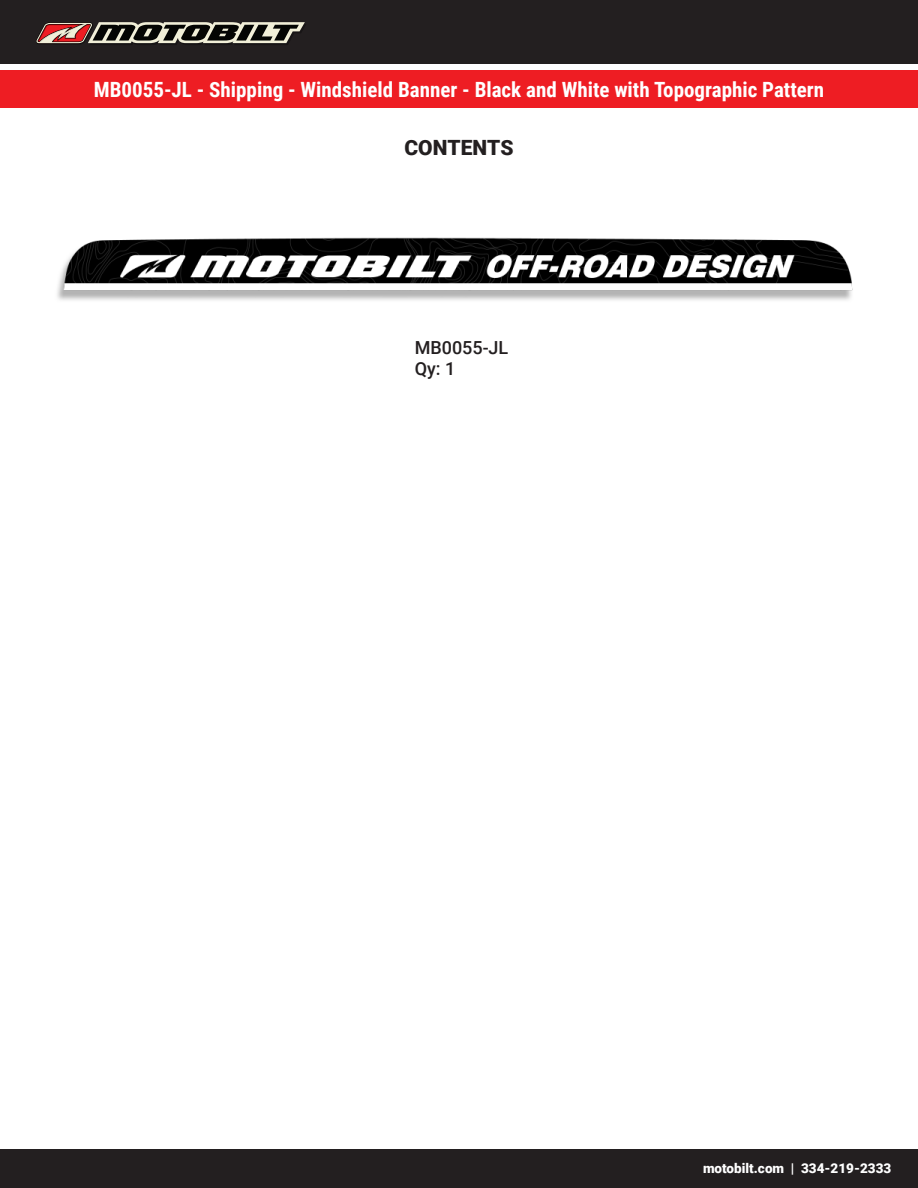
<style>
.page{position:relative;width:918px;height:1188px;background:#fff}
.page>*{position:absolute;margin:0;border:0;box-sizing:border-box;transform-origin:0 0}
.t1{font:700 21px "Roboto Condensed";color:#fff}
.t2{font:900 21px "Roboto";color:#231f20}
.t3{font:500 18px "Roboto";color:#231f20}
.t4{font:900 13.5px "Roboto";color:#fff}
</style>
<div class="page">
<div style="left:0;top:0;width:918px;height:64px;background:#231f20"></div>
<div style="left:0;top:1149px;width:918px;height:39px;background:#231f20"></div>
<div style="left:0;top:71px;width:918px;height:37px;background:#ee1d23"></div>
<svg style="left:36px;top:22px;width:269px;height:23px"></svg>
<img style="left:57px;top:237px;width:796px;height:63px">
<p class="t1" style="left:94px;top:75px;width:732px">MB0055-JL - Shipping - Windshield Banner - Black and White with Topographic Pattern</p>
<p class="t2" style="left:405px;top:133px;width:110px">CONTENTS</p>
<p class="t3" style="left:415px;top:335px;width:95px">MB0055-JL</p>
<p class="t3" style="left:415px;top:356px;width:42px">Qy: 1</p>
<p class="t4" style="left:703px;top:1159px;width:190px">motobilt.com | 334-219-2333</p>
</div>
